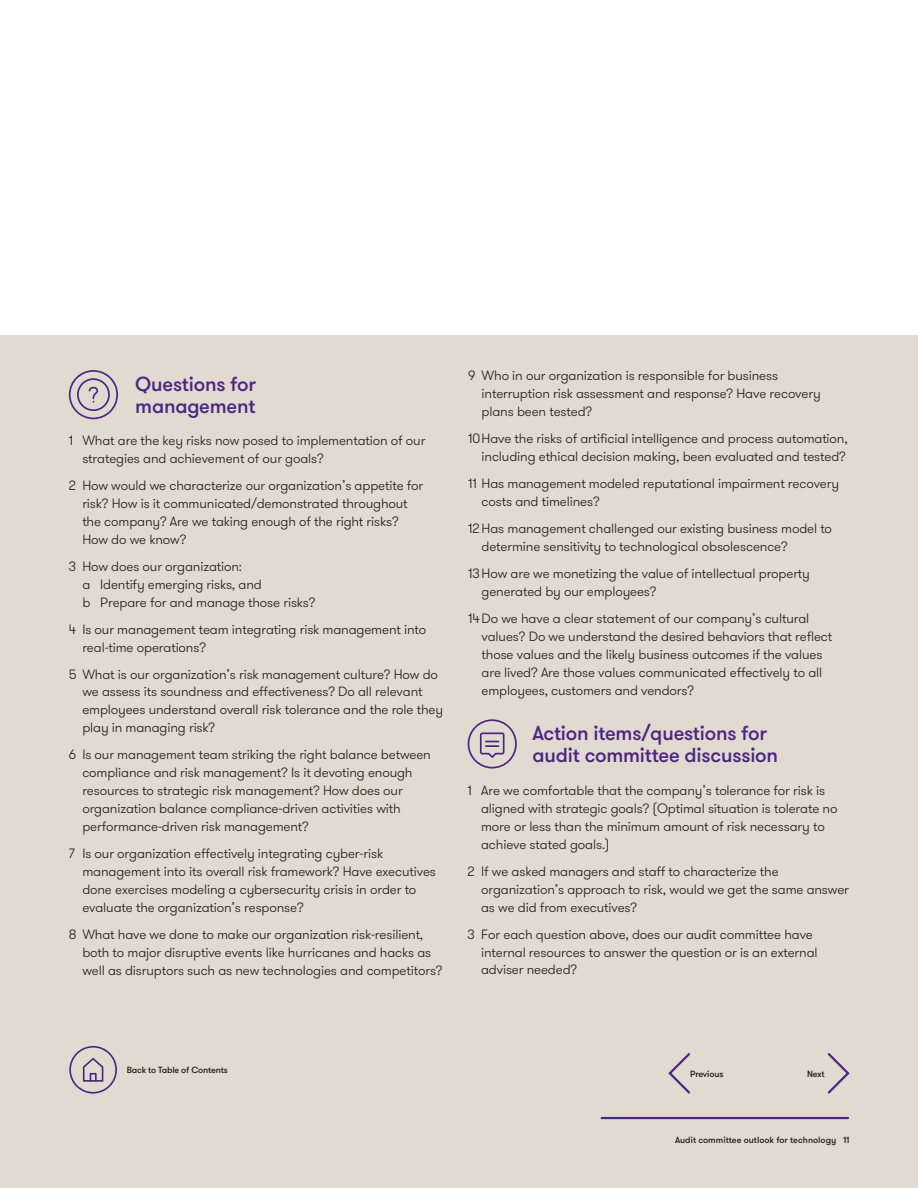
<style>
.page{position:relative;width:918px;height:1188px;background:#fff}
.page>*{position:absolute;margin:0;border:0;box-sizing:border-box;transform-origin:0 0}
.t1{font:500 20.25px/22.5px "GT Walsheim";letter-spacing:-.01em;color:#4e2582}
.t2{font:300 13.5px/18px "GT Walsheim";letter-spacing:-.01em;color:#231f20}
.t3{font:500 9px "GT Walsheim";letter-spacing:-.01em;color:#231f20}
</style>
<div class="page">
<div style="left:0;top:336px;width:918px;height:852px;background:#e0dad0"></div>
<svg style="left:827px;top:1053px;width:23px;height:41px"></svg>
<svg style="left:668px;top:1053px;width:22px;height:41px"></svg>
<hr style="left:602px;top:1117px;width:246px;height:2px;background:#4e2582">
<svg style="left:69px;top:370px;width:49px;height:49px"></svg>
<svg style="left:468px;top:719px;width:49px;height:50px"></svg>
<svg style="left:69px;top:1046px;width:48px;height:48px"></svg>
<h1 class="t1" style="left:135px;top:373px;width:122px">Questions for management</h1>
<p class="t2" style="left:82px;top:431px;width:345px;text-indent:-14px">1 What are the key risks now posed to implementation of our strategies and achievement of our goals?</p>
<p class="t2" style="left:82px;top:476px;width:343px;text-indent:-14px">2 How would we characterize our organization’s appetite for risk? How is it communicated/demonstrated throughout the company? Are we taking enough of the right risks?<br>How do we know?</p>
<p class="t2" style="left:82px;top:557px;width:235px;text-indent:-14px">3 How does our organization:<br>a Identify emerging risks, and<br>b Prepare for and manage those risks?</p>
<p class="t2" style="left:82px;top:620px;width:345px;text-indent:-14px">4 Is our management team integrating risk management into real-time operations?</p>
<p class="t2" style="left:82px;top:665px;width:362px;text-indent:-14px">5 What is our organization’s risk management culture? How do we assess its soundness and effectiveness? Do all relevant employees understand overall risk tolerance and the role they play in managing risk?</p>
<p class="t2" style="left:82px;top:746px;width:350px;text-indent:-14px">6 Is our management team striking the right balance between compliance and risk management? Is it devoting enough resources to strategic risk management? How does our organization balance compliance-driven activities with performance-driven risk management?</p>
<p class="t2" style="left:82px;top:845px;width:355px;text-indent:-14px">7 Is our organization effectively integrating cyber-risk management into its overall risk framework? Have executives done exercises modeling a cybersecurity crisis in order to evaluate the organization’s response?</p>
<p class="t2" style="left:82px;top:926px;width:362px;text-indent:-14px">8 What have we done to make our organization risk-resilient, both to major disruptive events like hurricanes and hacks as well as disruptors such as new technologies and competitors?</p>
<p class="t2" style="left:482px;top:367px;width:341px;text-indent:-14px">9 Who in our organization is responsible for business interruption risk assessment and response? Have recovery plans been tested?</p>
<p class="t2" style="left:468px;top:430px;width:381px;text-align:right">10Have the risks of artificial intelligence and process automation, including ethical decision making, been evaluated and tested?</p>
<p class="t2" style="left:482px;top:475px;width:359px;text-indent:-14px">11 Has management modeled reputational impairment recovery costs and timelines?</p>
<p class="t2" style="left:482px;top:520px;width:352px;text-indent:-14px">12 Has management challenged our existing business model to determine sensitivity to technological obsolescence?</p>
<p class="t2" style="left:482px;top:565px;width:330px;text-indent:-14px">13How are we monetizing the value of intellectual property generated by our employees?</p>
<p class="t2" style="left:482px;top:610px;width:352px;text-indent:-14px">14Do we have a clear statement of our company’s cultural values? Do we understand the desired behaviors that reflect those values and the likely business outcomes if the values are lived? Are those values communicated effectively to all employees, customers and vendors?</p>
<h1 class="t1" style="left:533px;top:722px;width:247px">Action items/questions for audit committee discussion</h1>
<p class="t2" style="left:481px;top:781px;width:358px;text-indent:-14px">1 Are we comfortable that the company’s tolerance for risk is aligned with strategic goals? (Optimal situation is tolerate no more or less than the minimum amount of risk necessary to achieve stated goals.)</p>
<p class="t2" style="left:481px;top:862px;width:369px;text-indent:-14px">2 If we asked managers and staff to characterize the organization’s approach to risk, would we get the same answer as we did from executives?</p>
<p class="t2" style="left:481px;top:925px;width:338px;text-indent:-14px">3 For each question above, does our audit committee have internal resources to answer the question or is an external adviser needed?</p>
<p class="t3" style="left:127px;top:1064px;width:103px">Back to Table of Contents</p>
<p class="t3" style="left:690px;top:1069px;width:35px">Previous</p>
<p class="t3" style="left:807px;top:1069px;width:19px">Next</p>
<p class="t3" style="left:675px;top:1135px;width:176px">Audit committee outlook for technology 11</p>
</div>
